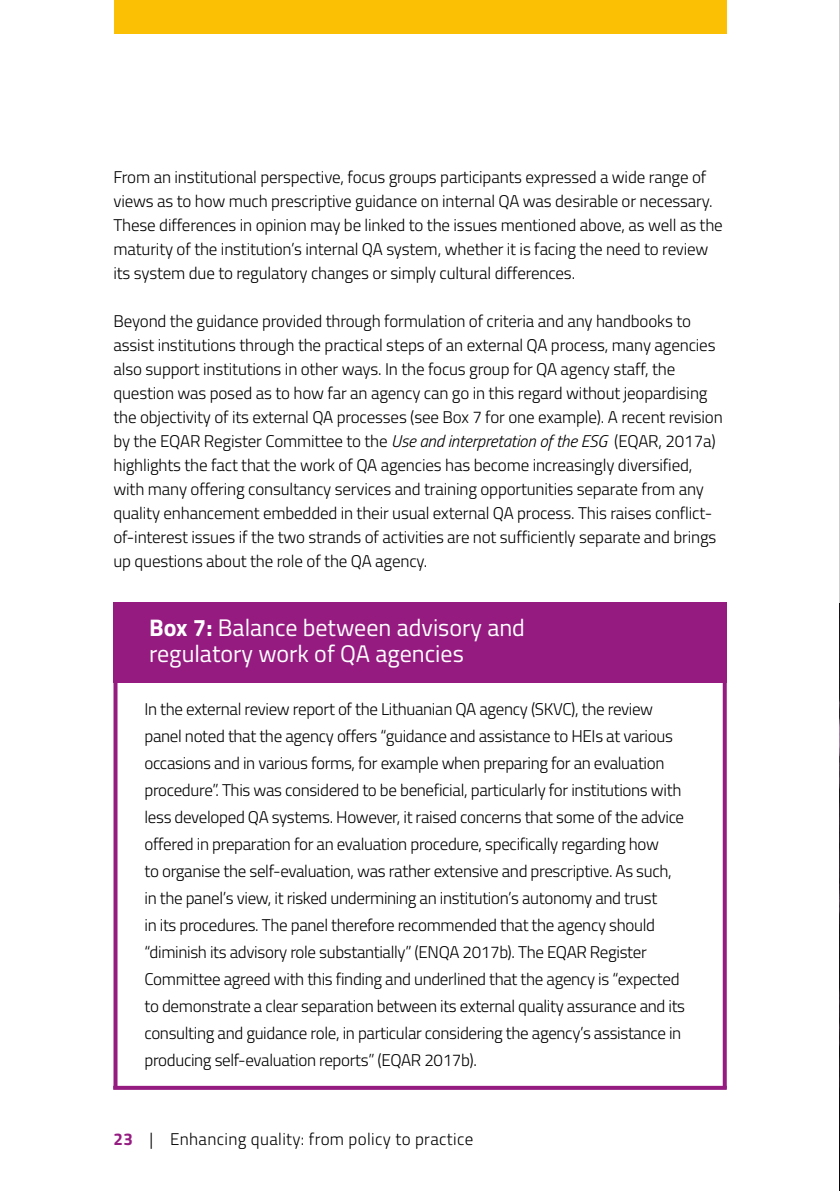
<style>
.page{position:relative;width:840px;height:1191px;background:#fff}
.page>*{position:absolute;margin:0;border:0;box-sizing:border-box;transform-origin:0 0}
.t1{font:24px/26px "Titillium";color:#fff}
.t2{font:300 17px/24px "Titillium";letter-spacing:-.015em;color:#000}
.t3{font:300 17px "Titillium";letter-spacing:.02em;color:#000}
.s1{font-style:italic}
.s2{font-weight:700}
.s3{font-weight:700;color:#951c81}
</style>
<div class="page">
<div style="left:113px;top:0;width:613px;height:34px;background:#fbc004"></div>
<hr style="left:839px;top:0;width:1px;height:1191px;background:#9d9d9c">
<div style="left:113px;top:603px;width:613px;height:80px;background:#951b81"></div>
<svg style="left:113px;top:683px;width:4px;height:402px;fill:#951b81"></svg>
<svg style="left:113px;top:1085px;width:613px;height:4px;fill:#951b81"></svg>
<svg style="left:722px;top:683px;width:4px;height:405px;fill:#951b81"></svg>
<img style="left:839px;top:603px;width:1px;height:588px">
<p class="t2" style="left:113px;top:164px;width:610px">From an institutional perspective, focus groups participants expressed a wide range of views as to how much prescriptive guidance on internal QA was desirable or necessary.<br>These differences in opinion may be linked to the issues mentioned above, as well as the maturity of the institution’s internal QA system, whether it is facing the need to review its system due to regulatory changes or simply cultural differences.</p>
<p class="t2" style="left:113px;top:308px;width:610px">Beyond the guidance provided through formulation of criteria and any handbooks to assist institutions through the practical steps of an external QA process, many agencies also support institutions in other ways. In the focus group for QA agency staff, the question was posed as to how far an agency can go in this regard without jeopardising the objectivity of its external QA processes (see Box 7 for one example). A recent revision by the EQAR Register Committee to the <span class="s1">Use and interpretation of the ESG</span> (EQAR, 2017a) highlights the fact that the work of QA agencies has become increasingly diversified, with many offering consultancy services and training opportunities separate from any quality enhancement embedded in their usual external QA process. This raises conflict&shy;of-interest issues if the two strands of activities are not sufficiently separate and brings up questions about the role of the QA agency.</p>
<h1 class="t1" style="left:149px;top:613px;width:377px"><span class="s2">Box 7:</span> Balance between advisory and regulatory work of QA agencies</h1>
<p class="t2" style="left:144px;top:694px;width:542px;line-height:27px">In the external review report of the Lithuanian QA agency (SKVC), the review panel noted that the agency offers “guidance and assistance to HEIs at various occasions and in various forms, for example when preparing for an evaluation procedure”. This was considered to be beneficial, particularly for institutions with less developed QA systems. However, it raised concerns that some of the advice offered in preparation for an evaluation procedure, specifically regarding how<br>to organise the self-evaluation, was rather extensive and prescriptive. As such, in the panel’s view, it risked undermining an institution’s autonomy and trust<br>in its procedures. The panel therefore recommended that the agency should “diminish its advisory role substantially” (ENQA 2017b). The EQAR Register Committee agreed with this finding and underlined that the agency is “expected to demonstrate a clear separation between its external quality assurance and its consulting and guidance role, in particular considering the agency’s assistance in producing self-evaluation reports” (EQAR 2017b).</p>
<p class="t3" style="left:113px;top:1126px;width:361px"><span class="s3">23</span> | Enhancing quality: from policy to practice</p>
</div>
